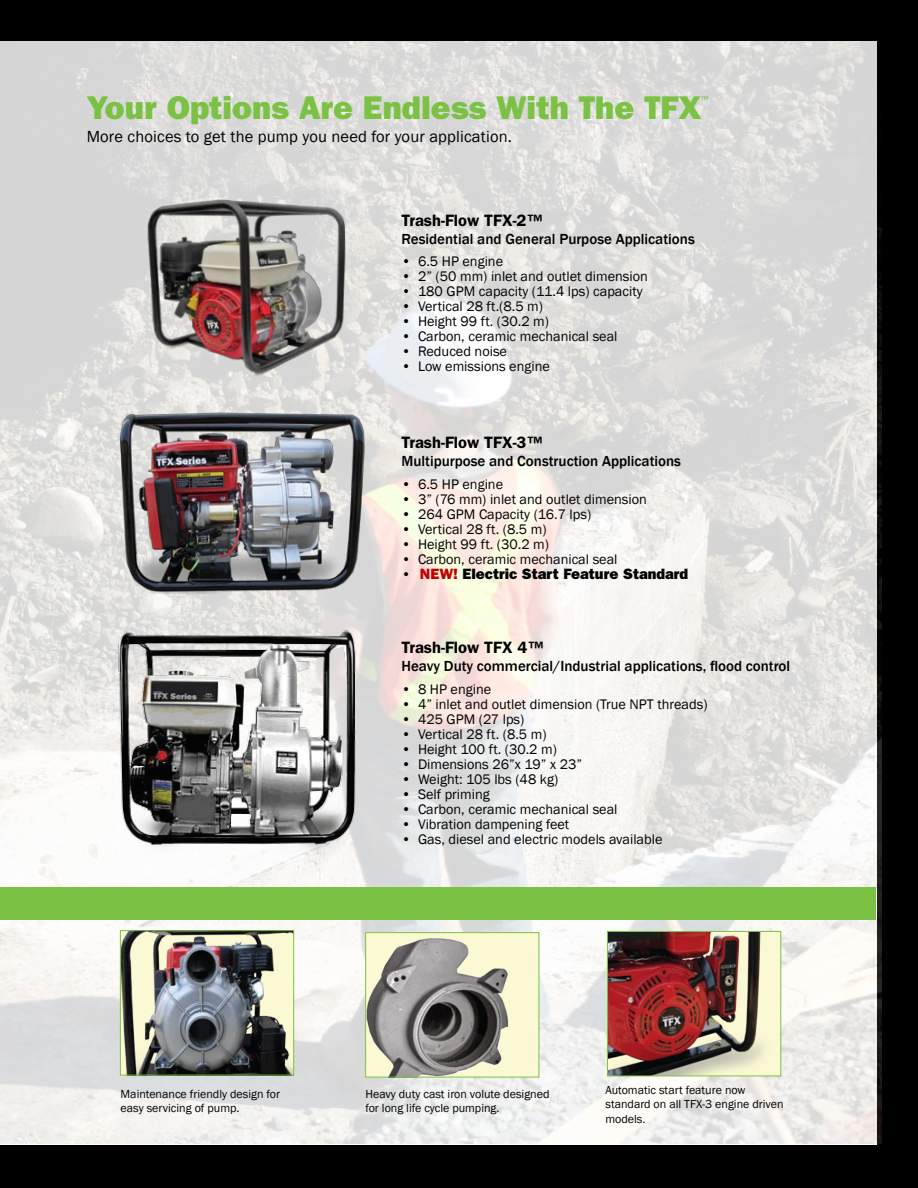
<style>
.page{position:relative;width:918px;height:1188px;background:#000}
.page>*{position:absolute;margin:0;border:0;box-sizing:border-box;transform-origin:0 0}
.t1{font:33px "ITC Franklin Gothic Std Hvy";color:#7bc143}
.t2{font:16.5px "Franklin Gothic";letter-spacing:.01em;color:#000}
.t3{font:600 16.5px "ITC Franklin Gothic Std";color:#000}
.t4{font:500 15px "Franklin Gothic";color:#000}
.t5{font:15px "ITC Franklin Gothic Std Hvy";color:#000}
.t6{font:14.25px "Franklin Gothic";color:#000}
.t7{font:12px/14.4px "Franklin Gothic";color:#000}
.t8{font:9px "Franklin Gothic";color:#7bc143}
.s1{font-family:"Franklin Gothic";font-size:14.25px}
.s2{color:#c30000}
</style>
<div class="page">
<img style="left:0;top:41px;width:882px;height:1103px">
<img style="left:112px;top:407px;width:257px;height:187px">
<div style="left:0;top:887px;width:876px;height:32px;background:#7bc143"></div>
<div style="left:366px;top:933px;width:173px;height:144px;background:#fbf9d4"></div>
<img style="left:367px;top:938px;width:141px;height:137px">
<div style="left:365px;top:932px;width:174px;height:145px;border:1px solid #7bc143"></div>
<img style="left:609px;top:933px;width:168px;height:141px">
<div style="left:607px;top:931px;width:174px;height:145px;border:1px solid #7bc143"></div>
<img style="left:122px;top:932px;width:170px;height:142px">
<div style="left:120px;top:930px;width:174px;height:146px;border:1px solid #7bc143"></div>
<img style="left:139px;top:175px;width:235px;height:206px">
<img style="left:86px;top:600px;width:291px;height:261px">
<p class="t8" style="left:702px;top:93px;width:8px">™</p>
<p class="t1" style="left:87px;top:89px;width:616px">Your Options Are Endless With The TFX</p>
<p class="t2" style="left:87px;top:126px;width:427px">More choices to get the pump you need for your application.</p>
<p class="t3" style="left:401px;top:210px;width:143px">Trash-Flow TFX-2™</p>
<p class="t4" style="left:401px;top:229px;width:295px">Residential and General Purpose Applications</p>
<p class="t6" style="left:401px;top:252px;width:103px">• 6.5 HP engine</p>
<p class="t6" style="left:401px;top:267px;width:248px">• 2” (50 mm) inlet and outlet dimension</p>
<p class="t6" style="left:401px;top:282px;width:243px">• 180 GPM capacity (11.4 lps) capacity</p>
<p class="t6" style="left:401px;top:297px;width:143px">• Vertical 28 ft.(8.5 m)</p>
<p class="t6" style="left:401px;top:312px;width:149px">• Height 99 ft. (30.2 m)</p>
<p class="t6" style="left:401px;top:327px;width:218px">• Carbon, ceramic mechanical seal</p>
<p class="t6" style="left:401px;top:342px;width:107px">• Reduced noise</p>
<p class="t6" style="left:401px;top:357px;width:150px">• Low emissions engine</p>
<p class="t3" style="left:401px;top:433px;width:143px">Trash-Flow TFX-3™</p>
<p class="t4" style="left:401px;top:452px;width:281px">Multipurpose and Construction Applications</p>
<p class="t6" style="left:401px;top:475px;width:103px">• 6.5 HP engine</p>
<p class="t6" style="left:401px;top:490px;width:247px">• 3” (76 mm) inlet and outlet dimension</p>
<p class="t6" style="left:401px;top:505px;width:191px">• 264 GPM Capacity (16.7 lps)</p>
<p class="t6" style="left:401px;top:520px;width:147px">• Vertical 28 ft. (8.5 m)</p>
<p class="t6" style="left:401px;top:535px;width:149px">• Height 99 ft. (30.2 m)</p>
<p class="t6" style="left:401px;top:550px;width:218px">• Carbon, ceramic mechanical seal</p>
<p class="t5" style="left:401px;top:565px;width:288px"><span class="s1">•</span> <span class="s2">NEW!</span> Electric Start Feature Standard</p>
<p class="t3" style="left:401px;top:638px;width:144px">Trash-Flow TFX 4™</p>
<p class="t4" style="left:401px;top:657px;width:390px">Heavy Duty commercial/Industrial applications, flood control</p>
<p class="t6" style="left:401px;top:680px;width:91px">• 8 HP engine</p>
<p class="t6" style="left:401px;top:695px;width:308px">• 4” inlet and outlet dimension (True NPT threads)</p>
<p class="t6" style="left:401px;top:710px;width:125px">• 425 GPM (27 lps)</p>
<p class="t6" style="left:401px;top:725px;width:147px">• Vertical 28 ft. (8.5 m)</p>
<p class="t6" style="left:401px;top:740px;width:157px">• Height 100 ft. (30.2 m)</p>
<p class="t6" style="left:401px;top:755px;width:182px">• Dimensions 26”x 19” x 23”</p>
<p class="t6" style="left:401px;top:770px;width:159px">• Weight: 105 lbs (48 kg)</p>
<p class="t6" style="left:401px;top:785px;width:90px">• Self priming</p>
<p class="t6" style="left:401px;top:800px;width:218px">• Carbon, ceramic mechanical seal</p>
<p class="t6" style="left:401px;top:815px;width:169px">• Vibration dampening feet</p>
<p class="t6" style="left:401px;top:830px;width:263px">• Gas, diesel and electric models available</p>
<p class="t7" style="left:121px;top:1087px;width:161px">Maintenance friendly design for easy servicing of pump.</p>
<p class="t7" style="left:365px;top:1087px;width:186px">Heavy duty cast iron volute designed for long life cycle pumping.</p>
<p class="t7" style="left:605px;top:1083px;width:180px">Automatic start feature now standard on all TFX-3 engine driven models.</p>
</div>
